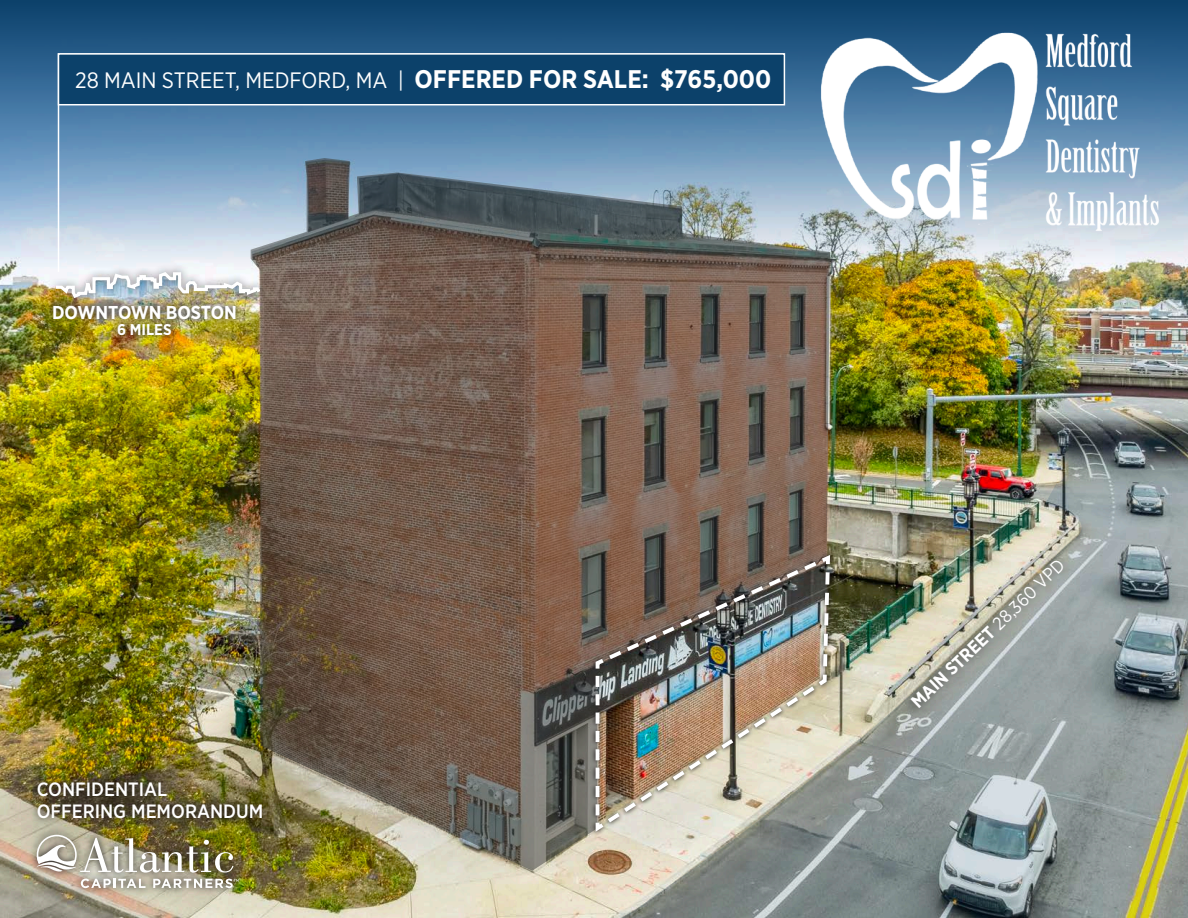
<style>
.page{position:relative;width:1188px;height:918px;background:#fff}
.page>*{position:absolute;margin:0;border:0;box-sizing:border-box;transform-origin:0 0}
.t1{font:22.35px "Gotham Narrow";color:#fff}
.t2{font:500 19.2px/22.5px "Gotham Narrow";color:#fff}
.t3{font:700 18.6px "Gotham Narrow";letter-spacing:-.005em;color:#fff}
.t4{font:700 18px "Gotham Narrow";color:#fff}
.t5{font:700 15.6px "Gotham Narrow";color:#fff}
.s1{font-weight:700;font-size:25.5px}
.s2{font-weight:400}
</style>
<div class="page">
<img style="left:0;top:266px;width:1188px;height:652px">
<img style="left:519px;top:394px;width:669px;height:524px">
<svg style="left:0;top:0;width:1188px;height:266px"></svg>
<img style="left:818px;top:27px;width:346px;height:211px">
<img style="left:30px;top:775px;width:221px;height:51px">
<img style="left:46px;top:298px;width:197px;height:29px">
<img style="left:110px;top:317px;width:68px;height:26px">
<img style="left:29px;top:827px;width:216px;height:68px">
<img style="left:37px;top:835px;width:197px;height:38px">
<svg style="left:81px;top:879px;width:65px;height:9px"></svg>
<svg style="left:153px;top:879px;width:86px;height:9px"></svg>
<svg style="left:57px;top:52px;width:729px;height:212px"></svg>
<div style="left:48px;top:264px;width:220px;height:42px;background:#231f20;opacity:.6"></div>
<img style="left:53px;top:270px;width:198px;height:30px">
<img style="left:251px;top:158px;width:579px;height:713px">
<svg style="left:590px;top:551px;width:245px;height:285px"></svg>
<img style="left:594px;top:552px;width:238px;height:283px">
<div style="left:58px;top:53px;width:727px;height:52px;background:#0c416a;border:2px solid #fff"></div>
<div style="left:903px;top:552px;width:168px;height:164px;background:#231f20;opacity:.5"></div>
<p class="t1" style="left:75px;top:66px;width:698px">28 MAIN STREET, MEDFORD, MA | <span class="s1">OFFERED FOR SALE: $765,000</span></p>
<p class="t3" style="left:52px;top:301px;width:186px">DOWNTOWN BOSTON</p>
<p class="t5" style="left:117px;top:319px;width:56px">6 MILES</p>
<p class="t2" style="left:37px;top:778px;width:228px">CONFIDENTIAL<br>OFFERING MEMORANDUM</p>
<p class="t4" style="left:906px;top:696px;width:207px;rotate:-44deg">MAIN STREET <span class="s2">28,360 VPD</span></p>
</div>
